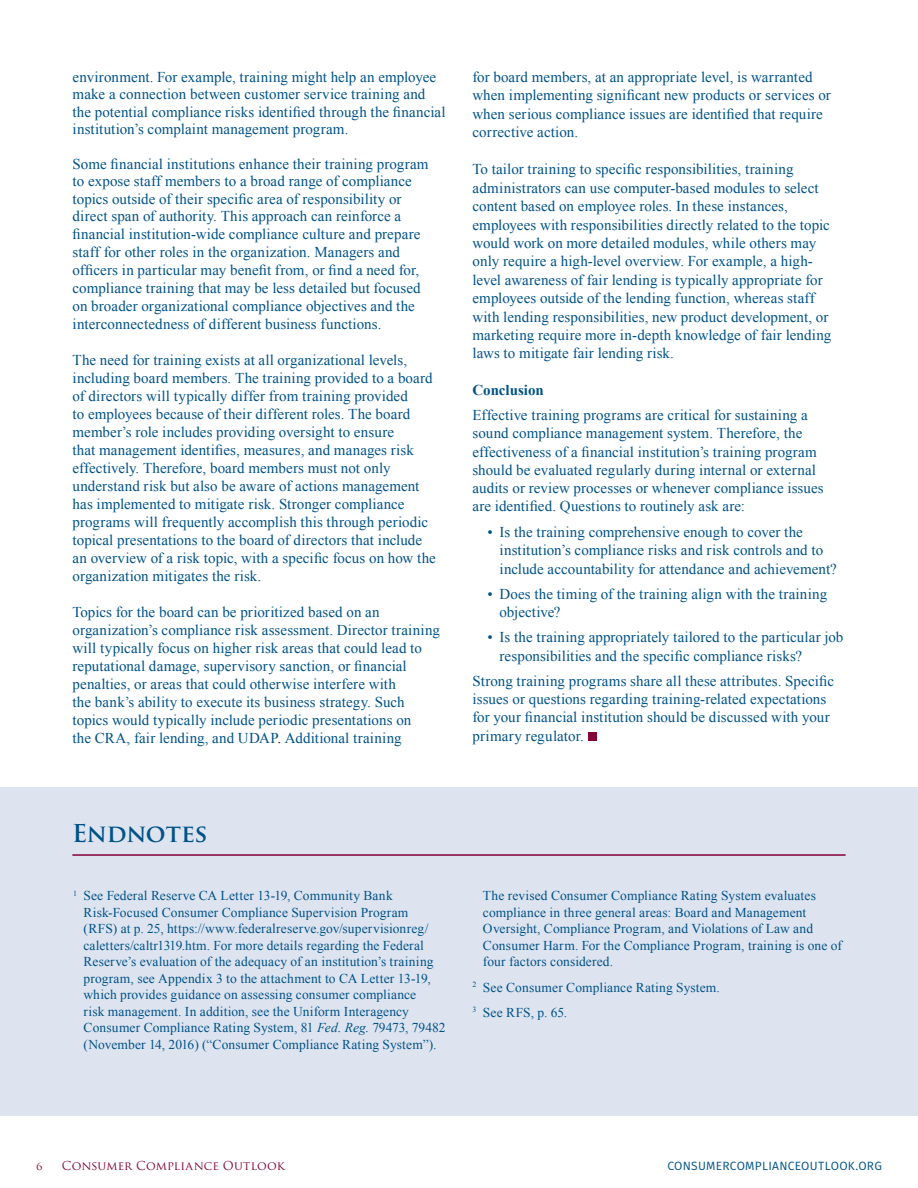
<style>
.page{position:relative;width:918px;height:1188px;background:#fff}
.page>*{position:absolute;margin:0;border:0;box-sizing:border-box;transform-origin:0 0}
.t1{font:700 24px "Trajan Pro";letter-spacing:-.01em;color:#005288}
.t2{font:15px/18px "Times New Roman";letter-spacing:.005em;color:#005288}
.t3{font:700 15px "Times New Roman";letter-spacing:-.005em;color:#005288}
.t4{font:13.5px/16.5px "Times New Roman";letter-spacing:.01em;color:#005288}
.t5{font:12px "Fira Sans";letter-spacing:.02em;color:#005288}
.t6{font:12px "Trajan Pro";letter-spacing:.01em;color:#860038}
.s1{color:#000}
.s2{font-style:italic}
</style>
<div class="page">
<div style="left:588px;top:732px;width:9px;height:9px;background:#860038"></div>
<div style="left:0;top:787px;width:918px;height:329px;background:#dee4ef"></div>
<hr style="left:72px;top:854px;width:774px;height:2px;background:#860038">
<p class="t2" style="left:73px;top:68px;width:374px;line-height:17.4px">environment. For example, training might help an employee make a connection between customer service training and the potential compliance risks identified through the financial institution’s complaint management program.</p>
<p class="t2" style="left:73px;top:155px;width:358px">Some financial institutions enhance their training program to expose staff members to a broad range of compliance topics outside of their specific area of responsibility or direct span of authority. This approach can reinforce a financial institution-wide compliance culture and prepare staff for other roles in the organization. Managers and officers in particular may benefit from, or find a need for, compliance training that may be less detailed but focused on broader organizational compliance objectives and the interconnectedness of different business functions.</p>
<p class="t2" style="left:73px;top:350px;width:365px">The need for training exists at all organizational levels, including board members. The training provided to a board of directors will typically differ from training provided<br>to employees because of their different roles. The board member’s role includes providing oversight to ensure<br>that management identifies, measures, and manages risk effectively. Therefore, board members must not only understand risk but also be aware of actions management has implemented to mitigate risk. Stronger compliance programs will frequently accomplish this through periodic topical presentations to the board of directors that include an overview of a risk topic, with a specific focus on how the organization mitigates the risk.</p>
<p class="t2" style="left:73px;top:602px;width:369px">Topics for the board can be prioritized based on an organization’s compliance risk assessment. Director training will typically focus on higher risk areas that could lead to reputational damage, supervisory sanction, or financial penalties, or areas that could otherwise interfere with<br>the bank’s ability to execute its business strategy. Such topics would typically include periodic presentations on<br>the CRA, fair lending, and UDAP<span class="s1">.</span> Additional training</p>
<p class="t2" style="left:473px;top:67px;width:360px;line-height:18.5px">for board members, at an appropriate level, is warranted when implementing significant new products or services or when serious compliance issues are identified that require corrective action.</p>
<p class="t2" style="left:473px;top:160px;width:360px;line-height:18.5px">To tailor training to specific responsibilities, training administrators can use computer-based modules to select content based on employee roles. In these instances, employees with responsibilities directly related to the topic would work on more detailed modules, while others may only require a high-level overview. For example, a high&shy;level awareness of fair lending is typically appropriate for employees outside of the lending function, whereas staff with lending responsibilities, new product development, or marketing require more in-depth knowledge of fair lending laws to mitigate fair lending risk.</p>
<p class="t3" style="left:473px;top:379px;width:73px">Conclusion</p>
<p class="t2" style="left:473px;top:406px;width:353px">Effective training programs are critical for sustaining a sound compliance management system. Therefore, the effectiveness of a financial institution’s training program should be evaluated regularly during internal or external audits or review processes or whenever compliance issues are identified. Questions to routinely ask are:</p>
<p class="t2" style="left:500px;top:522px;width:339px;line-height:18.5px;text-indent:-12px">• Is the training comprehensive enough to cover the institution’s compliance risks and risk controls and to include accountability for attendance and achievement?</p>
<p class="t2" style="left:500px;top:584px;width:329px;line-height:18.5px;text-indent:-12px">• Does the timing of the training align with the training objective?</p>
<p class="t2" style="left:500px;top:628px;width:345px;line-height:18.5px;text-indent:-12px">• Is the training appropriately tailored to the particular job responsibilities and the specific compliance risks?</p>
<p class="t2" style="left:473px;top:671px;width:363px">Strong training programs share all these attributes. Specific issues or questions regarding training-related expectations for your financial institution should be discussed with your primary regulator.</p>
<h1 class="t1" style="left:72px;top:818px;width:137px">Endnotes</h1>
<p class="t4" style="left:84px;top:887px;width:363px;text-indent:-10px"><sup>1</sup> See Federal Reserve CA Letter 13-19, Community Bank Risk-Focused Consumer Compliance Supervision Program (RFS) at p. 25, https://www.federalreserve.gov/supervisionreg/ caletters/caltr1319.htm. For more details regarding the Federal Reserve’s evaluation of the adequacy of an institution’s training program, see Appendix 3 to the attachment to CA Letter 13-19, which provides guidance on assessing consumer compliance<br>risk management. In addition, see the Uniform Interagency Consumer Compliance Rating System, 81 <span class="s2">Fed. Reg.</span> 79473, 79482 (November 14, 2016) (“Consumer Compliance Rating System”).</p>
<p class="t4" style="left:483px;top:887px;width:360px">The revised Consumer Compliance Rating System evaluates compliance in three general areas: Board and Management Oversight, Compliance Program, and Violations of Law and Consumer Harm. For the Compliance Program, training is one of four factors considered.</p>
<p class="t4" style="left:472px;top:974px;width:249px;line-height:25.2px"><sup>2</sup> See Consumer Compliance Rating System.<br><sup>3</sup> See RFS, p. 65.</p>
<p class="t6" style="left:36px;top:1158px;width:8px">6</p>
<p class="t6" style="left:62px;top:1158px;width:224px">CONSUMER COMPLIANCE OUTLOOK</p>
<p class="t5" style="left:668px;top:1157px;width:216px">CONSUMERCOMPLIANCEOUTLOOK.ORG</p>
</div>
